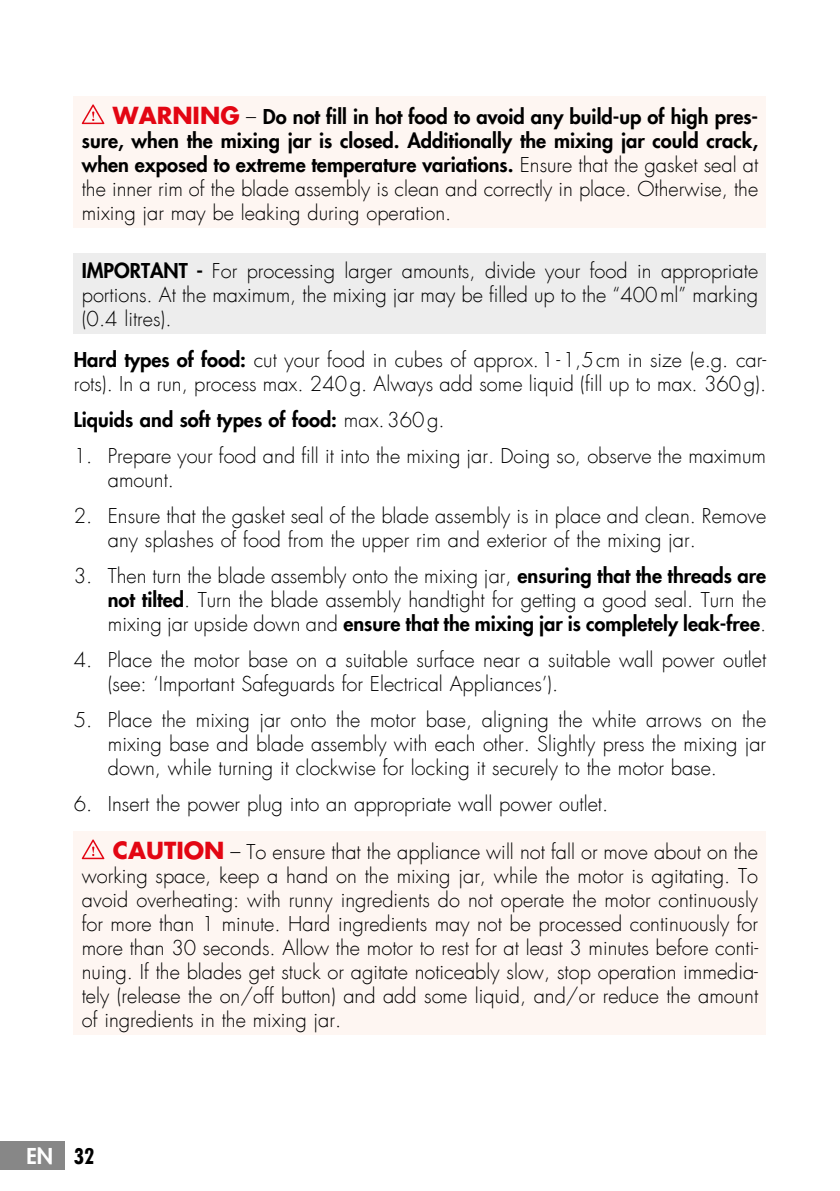
<style>
.page{position:relative;width:840px;height:1191px;background:#fff}
.page>*{position:absolute;margin:0;border:0;box-sizing:border-box;transform-origin:0 0}
.t1{font:800 21.4px "Futura LT";color:#fff}
.t2{font:300 20px/24px "Futura LT";color:#000;text-align:justify}
.t3{font:800 20px/24px "Futura LT";color:#000;text-align:justify}
.s1{font-weight:700;font-size:23px;color:#e30613}
.s2{font-weight:300}
.s3{font-weight:800}
.s4{font-weight:700;font-stretch:condensed;font-size:21px;color:#000}
</style>
<div class="page">
<div style="left:0;top:1141px;width:65px;height:28px;background:#878787"></div>
<div style="left:74px;top:96px;width:691px;height:132px;background:#fef6f2"></div>
<svg style="left:82px;top:104px;width:22px;height:20px"></svg>
<div style="left:74px;top:253px;width:691px;height:81px;background:#ededed"></div>
<div style="left:74px;top:831px;width:691px;height:204px;background:#fef6f2"></div>
<svg style="left:82px;top:839px;width:22px;height:20px"></svg>
<p class="t3" style="left:82px;top:104px;width:677px;text-indent:31px"><span class="s1">WARNING</span> <span class="s2">–</span> Do not fill in hot food to avoid any build-up of high pres&shy;sure, when the mixing jar is closed. Additionally the mixing jar could crack, when exposed to extreme temperature variations. <span class="s2">Ensure that the gasket seal at the inner rim of the blade assembly is clean and correctly in place. Otherwise, the mixing jar may be leaking during operation.</span></p>
<p class="t2" style="left:82px;top:259px;width:677px"><span class="s3">IMPORTANT -</span> For processing larger amounts, divide your food in appropriate portions. At the maximum, the mixing jar may be filled up to the “400ml” marking (0.4 litres).</p>
<p class="t2" style="left:74px;top:348px;width:693px"><span class="s3">Hard types of food:</span> cut your food in cubes of approx.1-1,5cm in size (e.g. car&shy;rots). In a run, process max. 240g. Always add some liquid (fill up to max. 360g).</p>
<p class="t3" style="left:74px;top:407px;width:372px">Liquids and soft types of food: <span class="s2">max.360g.</span></p>
<p class="t2" style="left:108px;top:444px;width:659px;text-indent:-34px">1. Prepare your food and fill it into the mixing jar. Doing so, observe the maximum amount.</p>
<p class="t2" style="left:108px;top:504px;width:659px;text-indent:-34px">2. Ensure that the gasket seal of the blade assembly is in place and clean. Remove any splashes of food from the upper rim and exterior of the mixing jar.</p>
<p class="t2" style="left:108px;top:564px;width:659px;text-indent:-34px">3. Then turn the blade assembly onto the mixing jar, <span class="s3">ensuring that the threads are not tilted</span>. Turn the blade assembly handtight for getting a good seal. Turn the mixing jar upside down and <span class="s3">ensure that the mixing jar is completely leak-free</span>.</p>
<p class="t2" style="left:108px;top:648px;width:659px;text-indent:-34px">4. Place the motor base on a suitable surface near a suitable wall power outlet (see: ‘Important Safeguards for Electrical Appliances’).</p>
<p class="t2" style="left:108px;top:708px;width:659px;text-indent:-34px">5. Place the mixing jar onto the motor base, aligning the white arrows on the mixing base and blade assembly with each other. Slightly press the mixing jar down, while turning it clockwise for locking it securely to the motor base.</p>
<p class="t2" style="left:74px;top:792px;width:535px">6. Insert the power plug into an appropriate wall power outlet.</p>
<p class="t2" style="left:82px;top:840px;width:677px;text-indent:31px"><span class="s1">CAUTION</span> – To ensure that the appliance will not fall or move about on the working space, keep a hand on the mixing jar, while the motor is agitating. To avoid overheating: with runny ingredients do not operate the motor continuously for more than 1 minute. Hard ingredients may not be processed continuously for more than 30 seconds. Allow the motor to rest for at least 3 minutes before conti&shy;nuing. If the blades get stuck or agitate noticeably slow, stop operation immedia&shy;tely (release the on/off button) and add some liquid, and/or reduce the amount of ingredients in the mixing jar.</p>
<p class="t1" style="left:26px;top:1141px;width:69px">EN <span class="s4">32</span></p>
</div>
